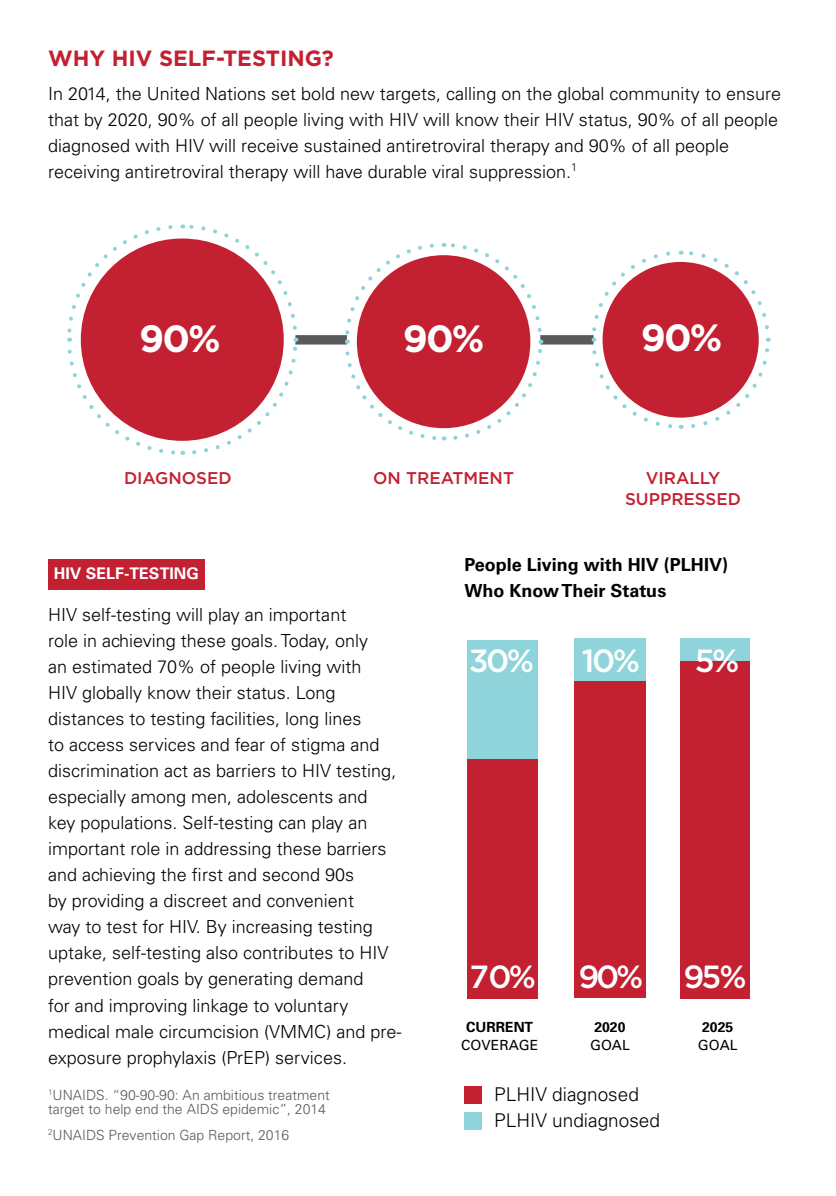
<style>
.page{position:relative;width:836px;height:1196px;background:#fff}
.page>*{position:absolute;margin:0;border:0;box-sizing:border-box;transform-origin:0 0}
.t1{font:700 37.8px "Gotham";color:#fff}
.t2{font:500 32px "Gotham";letter-spacing:-.08em;color:#fff}
.t3{font:700 22px "Gotham";color:#c32032}
.t4{font:300 19px/26px "Univers";color:#000}
.t5{font:300 18px/26px "Univers LT Std";color:#000}
.t6{font:700 18px/26px "Univers LT Std";color:#000}
.t7{font:500 17px/20.4px "Gotham";color:#c32032;text-align:center}
.t8{font:700 16px "Univers";color:#fff}
.t9{font:300 14px/14px "Univers";color:#58595b}
.t10{font:14px "Univers";color:#000}
.t11{font:700 14px "Univers";color:#000}
</style>
<div class="page">
<div style="left:48px;top:559px;width:156px;height:31px;background:#c32032"></div>
<div style="left:467px;top:758px;width:70px;height:240px;background:#c32032"></div>
<div style="left:467px;top:639px;width:70px;height:119px;background:#8ed4da"></div>
<div style="left:573px;top:680px;width:72px;height:317px;background:#c32032"></div>
<div style="left:573px;top:638px;width:72px;height:43px;background:#8ed4da"></div>
<div style="left:679px;top:660px;width:69px;height:337px;background:#c32032"></div>
<div style="left:679px;top:638px;width:69px;height:22px;background:#8ed4da"></div>
<div style="left:464px;top:1085px;width:17px;height:18px;background:#c32032"></div>
<div style="left:464px;top:1111px;width:17px;height:18px;background:#8ed4da"></div>
<div style="left:188px;top:335px;width:503px;height:9px;background:#58595b"></div>
<svg style="left:67px;top:224px;width:232px;height:231px"></svg>
<div style="left:81px;top:238px;width:202px;height:203px;background:#c32032;border-radius:50%"></div>
<svg style="left:342px;top:243px;width:202px;height:198px"></svg>
<div style="left:357px;top:255px;width:173px;height:173px;background:#c32032;border-radius:50%"></div>
<svg style="left:589px;top:250px;width:182px;height:179px"></svg>
<div style="left:602px;top:262px;width:156px;height:155px;background:#c32032;border-radius:50%"></div>
<p class="t3" style="left:48px;top:43px;width:287px">WHY HIV SELF-TESTING?</p>
<p class="t5" style="left:48px;top:80px;width:734px">In 2014, the United Nations set bold new targets, calling on the global community to ensure that by 2020, 90% of all people living with HIV will know their HIV status, 90% of all people diagnosed with HIV will receive sustained antiretroviral therapy and 90% of all people receiving antiretroviral therapy will have durable viral suppression.<sup>1</sup></p>
<h1 class="t1" style="left:139px;top:314px;width:83px">90%</h1>
<h1 class="t1" style="left:402px;top:314px;width:83px">90%</h1>
<h1 class="t1" style="left:640px;top:312px;width:83px">90%</h1>
<p class="t7" style="left:124px;top:468px;width:109px">DIAGNOSED</p>
<p class="t7" style="left:373px;top:468px;width:142px">ON TREATMENT</p>
<p class="t7" style="left:624px;top:468px;width:117px">VIRALLY<br>SUPPRESSED</p>
<p class="t8" style="left:54px;top:563px;width:146px">HIV SELF-TESTING</p>
<p class="t5" style="left:48px;top:602px;width:355px">HIV self-testing will play an important<br>role in achieving these goals. Today, only<br>an estimated 70% of people living with<br>HIV globally know their status. Long distances to testing facilities, long lines<br>to access services and fear of stigma and discrimination act as barriers to HIV testing, especially among men, adolescents and<br>key populations. Self-testing can play an important role in addressing these barriers and achieving the first and second 90s<br>by providing a discreet and convenient<br>way to test for HIV. By increasing testing uptake, self-testing also contributes to HIV prevention goals by generating demand<br>for and improving linkage to voluntary medical male circumcision (VMMC) and pre&shy;exposure prophylaxis (PrEP) services.</p>
<p class="t9" style="left:48px;top:1087px;width:283px"><sup>1</sup>UNAIDS. “90-90-90: An ambitious treatment target to help end the AIDS epidemic”, 2014</p>
<p class="t9" style="left:48px;top:1127px;width:243px"><sup>2</sup>UNAIDS Prevention Gap Report, 2016</p>
<p class="t6" style="left:464px;top:552px;width:265px">People Living with HIV (PLHIV)<br>Who Know Their Status</p>
<h2 class="t2" style="left:468px;top:640px;width:67px">30%</h2>
<h2 class="t2" style="left:581px;top:640px;width:60px">10%</h2>
<h2 class="t2" style="left:694px;top:640px;width:46px">5%</h2>
<h2 class="t2" style="left:469px;top:955px;width:68px">70%</h2>
<h2 class="t2" style="left:578px;top:955px;width:66px">90%</h2>
<h2 class="t2" style="left:683px;top:955px;width:64px">95%</h2>
<p class="t11" style="left:466px;top:1018px;width:68px">CURRENT</p>
<p class="t10" style="left:461px;top:1036px;width:79px">COVERAGE</p>
<p class="t11" style="left:594px;top:1018px;width:33px">2020</p>
<p class="t10" style="left:590px;top:1036px;width:41px">GOAL</p>
<p class="t4" style="left:494px;top:1080px;width:167px">PLHIV diagnosed<br>PLHIV undiagnosed</p>
<p class="t11" style="left:701px;top:1018px;width:33px">2025</p>
<p class="t10" style="left:697px;top:1036px;width:41px">GOAL</p>
</div>
